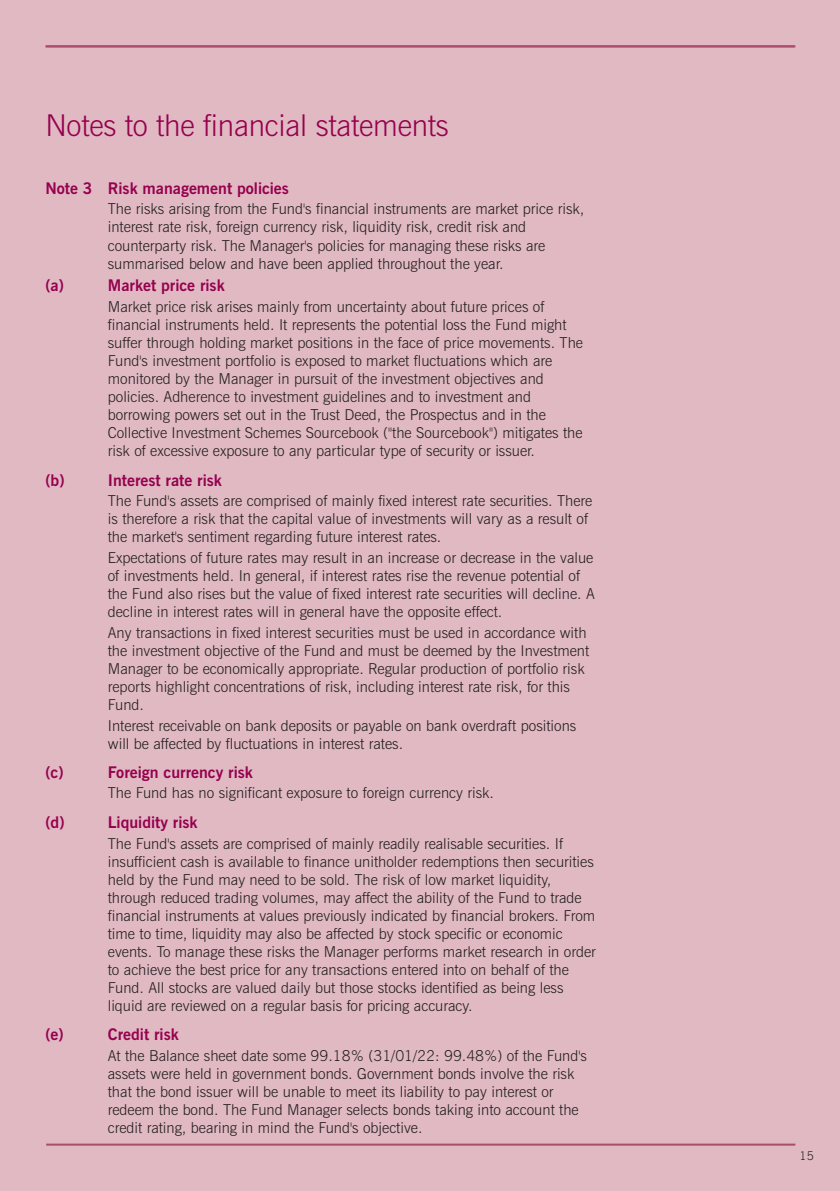
<style>
.page{position:relative;width:840px;height:1191px;background:#fff}
.page>*{position:absolute;margin:0;border:0;box-sizing:border-box;transform-origin:0 0}
.t1{font:300 30px "News Gothic BT";letter-spacing:-.01em;color:#96014e}
.t2{font:700 16px "News Gothic BT";color:#96014e}
.t3{font:300 15px/18px "News Gothic BT";color:#231f20}
.t4{font:300 12px "News Gothic BT";color:#231f20}
</style>
<div class="page">
<div style="left:0;top:0;width:839px;height:1191px;background:#e0b9c3"></div>
<hr style="left:46px;top:1143px;width:748px;height:2px;background:#ab4b6d">
<hr style="left:45px;top:45px;width:749px;height:2px;background:#ab4b6d">
<h1 class="t1" style="left:45px;top:114px;width:405px">Notes to the financial statements</h1>
<p class="t2" style="left:45px;top:179px;width:245px">Note 3 Risk management policies</p>
<p class="t3" style="left:108px;top:201px;width:477px">The risks arising from the Fund's financial instruments are market price risk, interest rate risk, foreign currency risk, liquidity risk, credit risk and counterparty risk. The Manager's policies for managing these risks are summarised below and have been applied throughout the year.</p>
<p class="t2" style="left:45px;top:276px;width:20px">(a)</p>
<p class="t2" style="left:108px;top:276px;width:118px">Market price risk</p>
<p class="t3" style="left:108px;top:299px;width:476px">Market price risk arises mainly from uncertainty about future prices of financial instruments held. It represents the potential loss the Fund might suffer through holding market positions in the face of price movements. The Fund's investment portfolio is exposed to market fluctuations which are monitored by the Manager in pursuit of the investment objectives and policies. Adherence to investment guidelines and to investment and borrowing powers set out in the Trust Deed, the Prospectus and in the Collective Investment Schemes Sourcebook ("the Sourcebook") mitigates the risk of excessive exposure to any particular type of security or issuer.</p>
<p class="t2" style="left:45px;top:471px;width:21px">(b)</p>
<p class="t2" style="left:108px;top:471px;width:115px">Interest rate risk</p>
<p class="t3" style="left:108px;top:493px;width:486px">The Fund's assets are comprised of mainly fixed interest rate securities. There is therefore a risk that the capital value of investments will vary as a result of the market's sentiment regarding future interest rates.</p>
<p class="t3" style="left:108px;top:550px;width:488px">Expectations of future rates may result in an increase or decrease in the value of investments held. In general, if interest rates rise the revenue potential of the Fund also rises but the value of fixed interest rate securities will decline. A decline in interest rates will in general have the opposite effect.</p>
<p class="t3" style="left:108px;top:625px;width:482px">Any transactions in fixed interest securities must be used in accordance with the investment objective of the Fund and must be deemed by the Investment Manager to be economically appropriate. Regular production of portfolio risk reports highlight concentrations of risk, including interest rate risk, for this Fund.</p>
<p class="t3" style="left:108px;top:718px;width:470px">Interest receivable on bank deposits or payable on bank overdraft positions will be affected by fluctuations in interest rates.</p>
<p class="t2" style="left:45px;top:762px;width:20px">(c)</p>
<p class="t2" style="left:108px;top:762px;width:146px">Foreign currency risk</p>
<p class="t3" style="left:108px;top:785px;width:387px">The Fund has no significant exposure to foreign currency risk.</p>
<p class="t2" style="left:45px;top:813px;width:21px">(d)</p>
<p class="t2" style="left:108px;top:813px;width:91px">Liquidity risk</p>
<p class="t3" style="left:108px;top:835px;width:489px">The Fund's assets are comprised of mainly readily realisable securities. If insufficient cash is available to finance unitholder redemptions then securities held by the Fund may need to be sold. The risk of low market liquidity, through reduced trading volumes, may affect the ability of the Fund to trade financial instruments at values previously indicated by financial brokers. From time to time, liquidity may also be affected by stock specific or economic events. To manage these risks the Manager performs market research in order to achieve the best price for any transactions entered into on behalf of the Fund. All stocks are valued daily but those stocks identified as being less liquid are reviewed on a regular basis for pricing accuracy.</p>
<p class="t2" style="left:45px;top:1025px;width:20px">(e)</p>
<p class="t2" style="left:108px;top:1025px;width:72px">Credit risk</p>
<p class="t3" style="left:108px;top:1048px;width:480px">At the Balance sheet date some 99.18% (31/01/22: 99.48%) of the Fund's assets were held in government bonds. Government bonds involve the risk that the bond issuer will be unable to meet its liability to pay interest or redeem the bond. The Fund Manager selects bonds taking into account the credit rating, bearing in mind the Fund's objective.</p>
<p class="t4" style="left:799px;top:1151px;width:16px">15</p>
</div>
